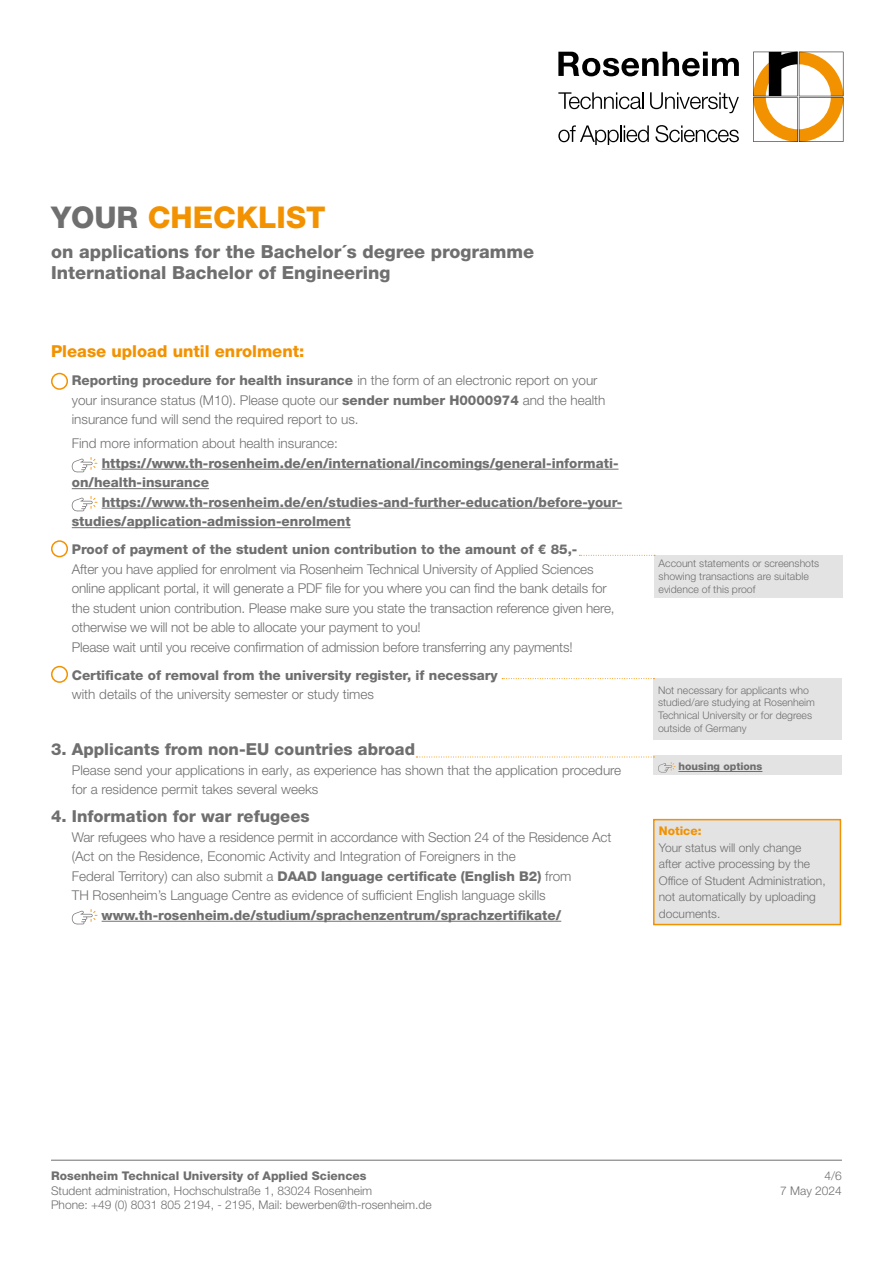
<style>
.page{position:relative;width:893px;height:1263px;background:#fff}
.page>*{position:absolute;margin:0;border:0;box-sizing:border-box;transform-origin:0 0}
.t1{font:800 30px "Helvetica Neue LT Pro";color:#f39200}
.t2{font:800 18px/21.6px "Helvetica Neue LT Pro";color:#706f6f}
.t3{font:800 16.5px "Helvetica Neue LT Pro";color:#706f6f}
.t4{font:800 16.5px "Helvetica Neue LT Pro";color:#f39200}
.t5{font:300 13.5px/19.5px "Helvetica Neue LT Pro";letter-spacing:-.01em;color:#706f6f}
.t6{font:800 13.5px/19.5px "Helvetica Neue LT Pro";color:#706f6f}
.t7{font:300 12px/16.5px "Helvetica Neue LT Pro";color:#706f6f}
.t8{font:800 12px "Helvetica Neue LT Pro";color:#706f6f}
.t9{font:800 12px "Helvetica Neue LT Pro";color:#f39200}
.t10{font:300 10.5px/12.6px "Helvetica Neue LT Pro";color:#706f6f}
.t11{font:800 10.5px "Helvetica Neue LT Pro";color:#706f6f}
.s1{color:#706f6f}
.s2{font-weight:800}
</style>
<div class="page">
<svg style="left:753px;top:52px;width:90px;height:90px"></svg>
<svg style="left:558px;top:52px;width:181px;height:24px"></svg>
<svg style="left:558px;top:92px;width:86px;height:17px"></svg>
<svg style="left:650px;top:92px;width:89px;height:21px"></svg>
<svg style="left:558px;top:125px;width:91px;height:19px"></svg>
<svg style="left:655px;top:125px;width:84px;height:17px"></svg>
<hr style="left:51px;top:1160px;width:791px;height:1px;background:#706f6f">
<hr style="left:102px;top:469px;width:516px;height:1px;background:#706f6f">
<hr style="left:72px;top:488px;width:137px;height:1px;background:#706f6f">
<hr style="left:102px;top:508px;width:520px;height:1px;background:#706f6f">
<hr style="left:72px;top:527px;width:279px;height:1px;background:#706f6f">
<hr style="left:102px;top:921px;width:459px;height:1px;background:#706f6f">
<div style="left:51px;top:373px;width:17px;height:17px;border:2px solid #f39200;border-radius:50%"></div>
<svg style="left:72px;top:457px;width:25px;height:15px"></svg>
<svg style="left:72px;top:496px;width:25px;height:15px"></svg>
<div style="left:51px;top:540px;width:17px;height:17px;border:2px solid #f39200;border-radius:50%"></div>
<div style="left:51px;top:666px;width:17px;height:17px;border:2px solid #f39200;border-radius:50%"></div>
<svg style="left:72px;top:909px;width:25px;height:15px"></svg>
<div style="left:654px;top:820px;width:186px;height:104px;background:#e3e3e3"></div>
<div style="left:653px;top:819px;width:188px;height:106px;border:2px solid #f39200"></div>
<div style="left:654px;top:678px;width:188px;height:61px;background:#e3e3e3"></div>
<svg style="left:502px;top:678px;width:152px;height:1px"></svg>
<div style="left:654px;top:756px;width:188px;height:19px;background:#e3e3e3"></div>
<hr style="left:678px;top:771px;width:84px;height:1px;background:#706f6f">
<svg style="left:416px;top:757px;width:259px;height:15px"></svg>
<div style="left:654px;top:555px;width:188px;height:42px;background:#e3e3e3"></div>
<svg style="left:579px;top:555px;width:76px;height:1px"></svg>
<h1 class="t1" style="left:51px;top:199px;width:276px"><span class="s1">YOUR</span> CHECKLIST</h1>
<h2 class="t2" style="left:51px;top:241px;width:485px">on applications for the Bachelor´s degree programme<br>International Bachelor of Engineering</h2>
<p class="t4" style="left:51px;top:342px;width:255px">Please upload until enrolment:</p>
<p class="t5" style="left:72px;top:370px;width:535px"><span class="s2">Reporting procedure for health insurance</span> in the form of an electronic report on your your insurance status (M10). Please quote our <span class="s2">sender number H0000974</span> and the health insurance fund will send the required report to us.</p>
<p class="t5" style="left:72px;top:433px;width:268px">Find more information about health insurance:</p>
<p class="t6" style="left:72px;top:453px;width:548px;text-indent:30px">https://www.th-rosenheim.de/en/international/incomings/general-informati&shy;on/health-insurance</p>
<p class="t6" style="left:72px;top:492px;width:552px;text-indent:30px">https://www.th-rosenheim.de/en/studies-and-further-education/before-your&shy;studies/application-admission-enrolment</p>
<p class="t6" style="left:72px;top:540px;width:507px">Proof of payment of the student union contribution to the amount of € 85,-</p>
<p class="t5" style="left:72px;top:559px;width:544px">After you have applied for enrolment via Rosenheim Technical University of Applied Sciences online applicant portal, it will generate a PDF file for you where you can find the bank details for the student union contribution. Please make sure you state the transaction reference given here, otherwise we will not be able to allocate your payment to you!<br>Please wait until you receive confirmation of admission before transferring any payments!</p>
<p class="t6" style="left:72px;top:665px;width:428px">Certificate of removal from the university register, if necessary</p>
<p class="t5" style="left:72px;top:684px;width:304px">with details of the university semester or study times</p>
<p class="t3" style="left:51px;top:740px;width:366px">3. Applicants from non-EU countries abroad</p>
<p class="t5" style="left:72px;top:760px;width:551px">Please send your applications in early, as experience has shown that the application procedure for a residence permit takes several weeks</p>
<p class="t3" style="left:51px;top:807px;width:260px">4. Information for war refugees</p>
<p class="t5" style="left:72px;top:827px;width:541px">War refugees who have a residence permit in accordance with Section 24 of the Residence Act (Act on the Residence, Economic Activity and Integration of Foreigners in the<br>Federal Territory) can also submit a <span class="s2">DAAD language certificate (English B2)</span> from<br>TH Rosenheim’s Language Centre as evidence of sufficient English language skills</p>
<p class="t6" style="left:102px;top:905px;width:461px">www.th-rosenheim.de/studium/sprachenzentrum/sprachzertifikate/</p>
<p class="t10" style="left:659px;top:557px;width:162px">Account statements or screenshots showing transactions are suitable evidence of this proof</p>
<p class="t10" style="left:658px;top:683px;width:158px">Not necessary for applicants who studied/are studying at Rosenheim<br>Technical University or for degrees outside of Germany</p>
<p class="t11" style="left:678px;top:760px;width:86px">housing options</p>
<p class="t9" style="left:659px;top:824px;width:44px">Notice:</p>
<p class="t7" style="left:659px;top:839px;width:168px">Your status will only change after active processing by the<br>Office of Student Administration, not automatically by uploading documents.</p>
<p class="t8" style="left:51px;top:1169px;width:317px">Rosenheim Technical University of Applied Sciences</p>
<p class="t7" style="left:51px;top:1183px;width:382px;line-height:14.4px">Student administration, Hochschulstraße 1, 83024 Rosenheim<br>Phone: +49 (0) 8031 805 2194, - 2195, Mail: bewerben@th-rosenheim.de</p>
<p class="t7" style="left:780px;top:1182px;width:63px">7 May 2024</p>
<p class="t7" style="left:825px;top:1168px;width:19px">4/6</p>
</div>
